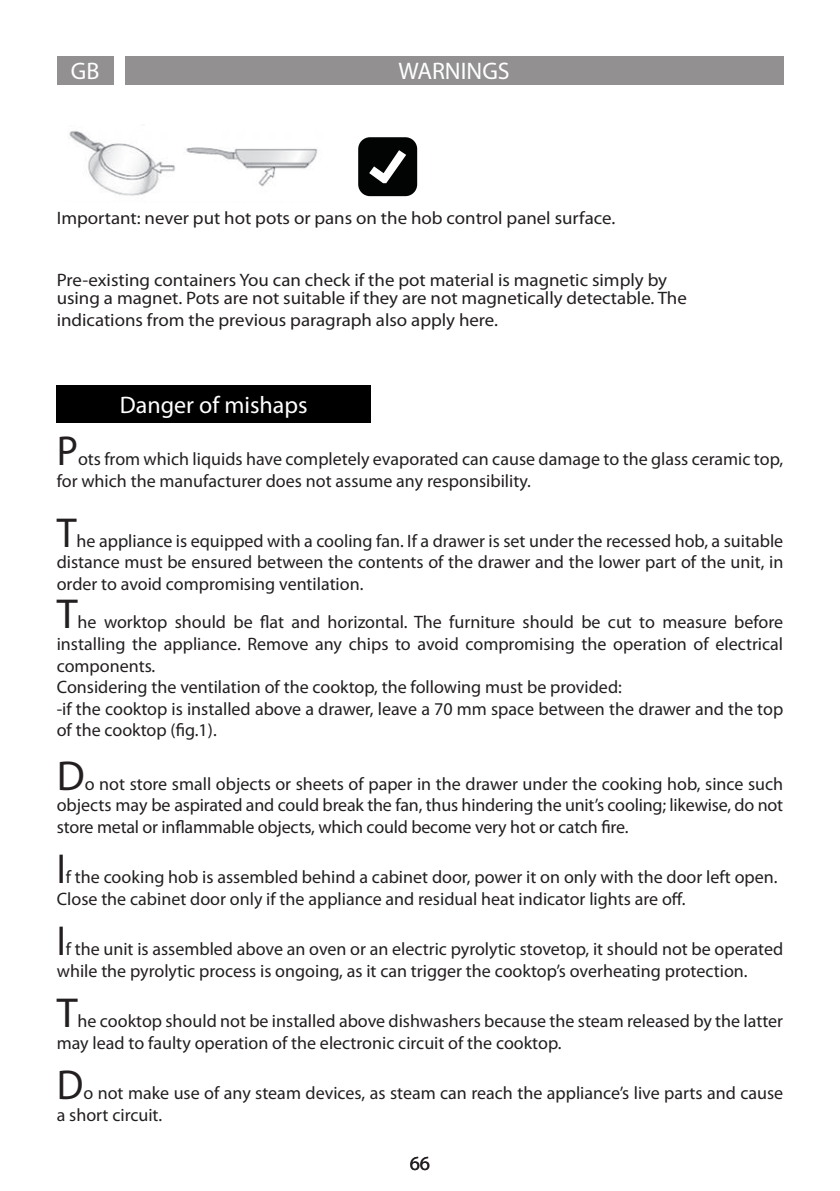
<style>
.page{position:relative;width:840px;height:1191px;background:#fff}
.page>*{position:absolute;margin:0;border:0;box-sizing:border-box;transform-origin:0 0}
.t1{font:42px "Myriad Pro";color:#231f20;scale:.95 1}
.t2{font:42px "Myriad Pro";color:#231f20}
.t3{font:42px "Myriad Pro";color:#231f20;scale:.9 1}
.t4{font:24px "Myriad Pro";color:#fff}
.t5{font:20px "Myriad Pro";color:#231f20}
.Normale{font:18px/21.6px "Myriad Pro";color:#231f20}
.Normale-2{font:18px/18px "Myriad Pro";color:#231f20;scale:1.05 1}
</style>
<div class="page">
<div style="left:125px;top:57px;width:657px;height:28px;background:#929090"></div>
<div style="left:57px;top:57px;width:56px;height:28px;background:#929090"></div>
<div style="left:57px;top:385px;width:313px;height:38px;background:#000"></div>
<img style="left:69px;top:124px;width:249px;height:72px">
<svg style="left:358px;top:137px;width:59px;height:59px"></svg>
<h2 class="t4" style="left:71px;top:56px;width:30px">GB</h2>
<h2 class="t4" style="left:398px;top:56px;width:113px">WARNINGS</h2>
<h2 class="t4" style="left:77px;top:56px;width:17px">D</h2>
<h2 class="t4" style="left:376px;top:56px;width:156px">ANWEISUNGEN</h2>
<p class="Normale-2" style="left:57px;top:209px;width:533px">Important: never put hot pots or pans on the hob control panel surface.</p>
<p class="Normale-2" style="left:57px;top:271px;width:601px">Pre-existing containers You can check if the pot material is magnetic simply by using a magnet. Pots are not suitable if they are not magnetically detectable. The</p>
<p class="Normale-2" style="left:57px;top:311px;width:421px">indications from the previous paragraph also apply here.</p>
<p class="t4" style="left:120px;top:390px;width:189px">Danger of mishaps</p>
<p class="t1" style="left:57px;top:425px;width:24px">P</p>
<p class="Normale" style="left:57px;top:448px;width:727px;text-indent:21px">ots from which liquids have completely evaporated can cause damage to the glass ceramic top, for which the manufacturer does not assume any responsibility.</p>
<p class="t1" style="left:57px;top:506px;width:22px">T</p>
<p class="Normale" style="left:57px;top:529px;width:727px;text-align:justify;text-indent:20px">he appliance is equipped with a cooling fan. If a drawer is set under the recessed hob, a suitable distance must be ensured between the contents of the drawer and the lower part of the unit, in order to avoid compromising ventilation.</p>
<p class="t2" style="left:57px;top:588px;width:22px">T</p>
<p class="Normale" style="left:57px;top:611px;width:727px;text-align:justify;text-indent:21px">he worktop should be flat and horizontal. The furniture should be cut to measure before installing the appliance. Remove any chips to avoid compromising the operation of electrical components.</p>
<p class="Normale" style="left:57px;top:676px;width:566px">Considering the ventilation of the cooktop, the following must be provided:</p>
<p class="Normale" style="left:57px;top:697px;width:727px">-if the cooktop is installed above a drawer, leave a 70 mm space between the drawer and the top of the cooktop (fig.1).</p>
<p class="t2" style="left:57px;top:749px;width:29px">D</p>
<p class="Normale" style="left:57px;top:772px;width:727px;text-align:justify;text-indent:28px">o not store small objects or sheets of paper in the drawer under the cooking hob, since such objects may be aspirated and could break the fan, thus hindering the unit’s cooling; likewise, do not store metal or inflammable objects, which could become very hot or catch fire.</p>
<p class="t3" style="left:57px;top:843px;width:12px">I</p>
<p class="Normale" style="left:66px;top:866px;width:713px">f the cooking hob is assembled behind a cabinet door, power it on only with the door left open.</p>
<p class="Normale" style="left:57px;top:887px;width:630px">Close the cabinet door only if the appliance and residual heat indicator lights are off.</p>
<p class="t3" style="left:57px;top:915px;width:12px">I</p>
<p class="Normale" style="left:57px;top:938px;width:727px;text-indent:9px">f the unit is assembled above an oven or an electric pyrolytic stovetop, it should not be operated while the pyrolytic process is ongoing, as it can trigger the cooktop’s overheating protection.</p>
<p class="t2" style="left:57px;top:987px;width:22px">T</p>
<p class="Normale" style="left:57px;top:1010px;width:727px;text-indent:21px">he cooktop should not be installed above dishwashers because the steam released by the latter may lead to faulty operation of the electronic circuit of the cooktop.</p>
<p class="t1" style="left:57px;top:1059px;width:29px">D</p>
<p class="Normale" style="left:57px;top:1082px;width:727px;text-indent:27px">o not make use of any steam devices, as steam can reach the appliance’s live parts and cause a short circuit.</p>
<p class="t5" style="left:409px;top:1151px;width:22px">66</p>
</div>
